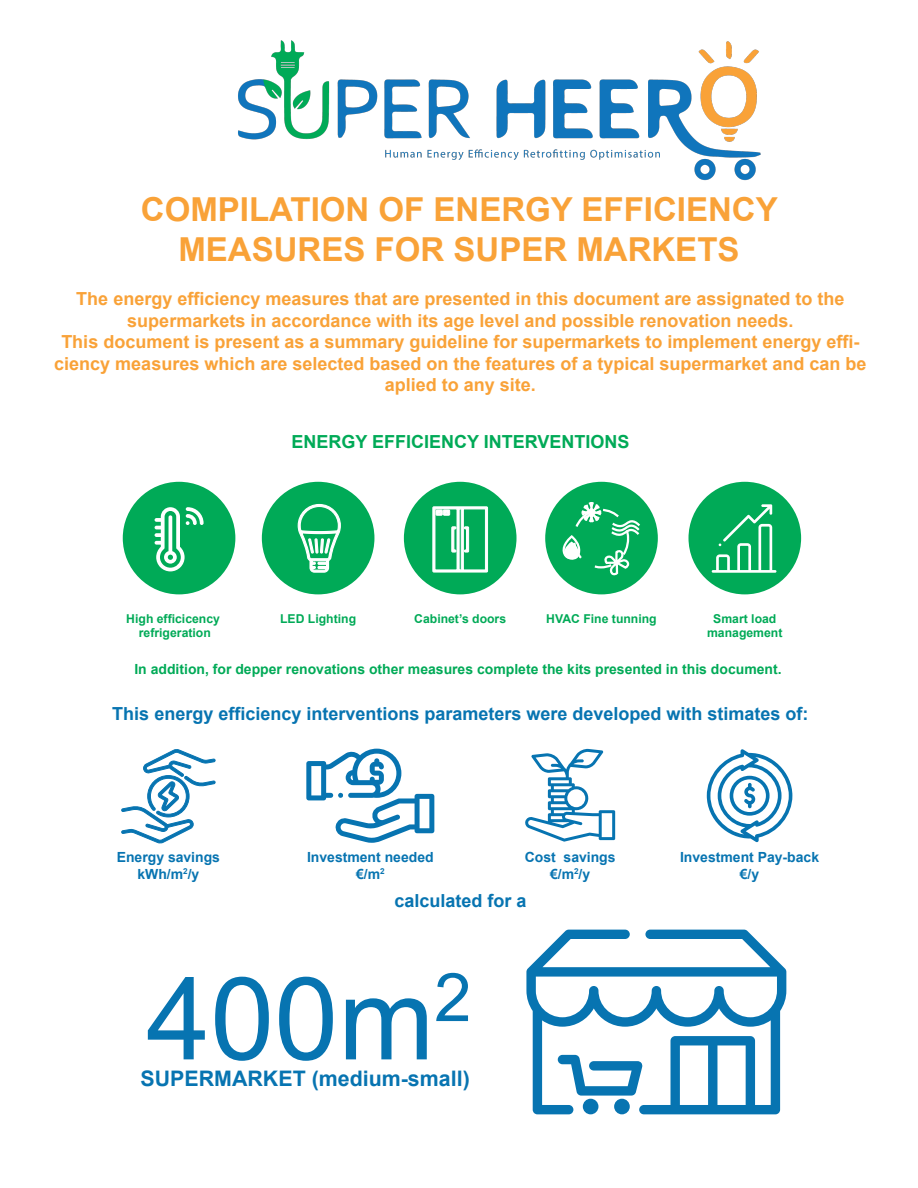
<style>
.page{position:relative;width:918px;height:1188px;background:#fff}
.page>*{position:absolute;margin:0;border:0;box-sizing:border-box;transform-origin:0 0}
.t1{font:115.05px "Arial";color:#0774b1}
.t2{font:700 33px/39.6px "Arial";color:#f9a238;text-align:center}
.t3{font:700 21.45px "Arial";color:#0774b1}
.t4{font:700 18px/21.6px "Arial";color:#f9a238;text-align:center}
.t5{font:700 18px "Arial";color:#0774b1}
.t6{font:700 18px "Arial";color:#00aa57}
.t7{font:700 13.95px "Arial";color:#00aa57}
.t8{font:700 13.95px/16.8px "Arial";color:#0774b1;text-align:center}
.t9{font:700 12.15px/14.7px "Arial";color:#00aa57;text-align:center}
</style>
<div class="page">
<img style="left:238px;top:40px;width:523px;height:141px">
<div style="left:123px;top:482px;width:112px;height:112px;background:#00aa57;border-radius:50%"></div>
<svg style="left:155px;top:507px;width:49px;height:64px"></svg>
<div style="left:262px;top:482px;width:112px;height:112px;background:#00aa57;border-radius:50%"></div>
<svg style="left:297px;top:503px;width:44px;height:70px"></svg>
<div style="left:404px;top:482px;width:113px;height:112px;background:#00aa57;border-radius:50%"></div>
<svg style="left:432px;top:506px;width:56px;height:67px"></svg>
<div style="left:545px;top:482px;width:113px;height:112px;background:#00aa57;border-radius:50%"></div>
<svg style="left:562px;top:499px;width:81px;height:96px"></svg>
<div style="left:573px;top:509px;width:56px;height:59px;border:2px dashed #fff;border-radius:50%"></div>
<div style="left:689px;top:482px;width:112px;height:112px;background:#00aa57;border-radius:50%"></div>
<svg style="left:712px;top:504px;width:64px;height:69px"></svg>
<svg style="left:121px;top:749px;width:95px;height:95px"></svg>
<svg style="left:525px;top:749px;width:90px;height:93px"></svg>
<svg style="left:306px;top:749px;width:128px;height:94px"></svg>
<svg style="left:707px;top:749px;width:85px;height:93px"></svg>
<svg style="left:526px;top:930px;width:260px;height:184px"></svg>
<div style="left:583px;top:1099px;width:15px;height:15px;background:#0774b1;border-radius:50%"></div>
<div style="left:614px;top:1099px;width:16px;height:15px;background:#0774b1;border-radius:50%"></div>
<svg style="left:558px;top:1055px;width:85px;height:41px"></svg>
<h2 class="t2" style="left:141px;top:190px;width:638px">COMPILATION OF ENERGY EFFICIENCY<br>MEASURES FOR SUPER MARKETS</h2>
<p class="t4" style="left:54px;top:288px;width:814px">The energy efficiency measures that are presented in this document are assignated to the supermarkets in accordance with its age level and possible renovation needs.<br>This document is present as a summary guideline for supermarkets to implement energy effi&shy;ciency measures which are selected based on the features of a typical supermarket and can be aplied to any site.</p>
<p class="t6" style="left:291px;top:429px;width:340px">ENERGY EFFICIENCY INTERVENTIONS</p>
<p class="t9" style="left:126px;top:611px;width:95px">High efficicency refrigeration</p>
<p class="t9" style="left:280px;top:611px;width:78px">LED Lighting</p>
<p class="t9" style="left:414px;top:611px;width:93px">Cabinet’s doors</p>
<p class="t9" style="left:546px;top:611px;width:112px">HVAC Fine tunning</p>
<p class="t9" style="left:707px;top:611px;width:77px">Smart load management</p>
<p class="t7" style="left:134px;top:660px;width:649px">In addition, for depper renovations other measures complete the kits presented in this document.</p>
<p class="t5" style="left:112px;top:701px;width:698px">This energy efficiency interventions parameters were developed with stimates of:</p>
<p class="t8" style="left:117px;top:849px;width:105px">Energy savings kWh/m<sup>2</sup>/y</p>
<p class="t8" style="left:307px;top:849px;width:128px">Investment needed €/m<sup>2</sup></p>
<p class="t8" style="left:525px;top:849px;width:92px">Cost savings €/m<sup>2</sup>/y</p>
<p class="t8" style="left:680px;top:849px;width:141px">Investment Pay-back €/y</p>
<p class="t5" style="left:394px;top:888px;width:134px">calculated for a</p>
<h1 class="t1" style="left:146px;top:940px;width:327px">400m<sup>2</sup></h1>
<p class="t3" style="left:141px;top:1063px;width:331px">SUPERMARKET (medium-small)</p>
</div>
